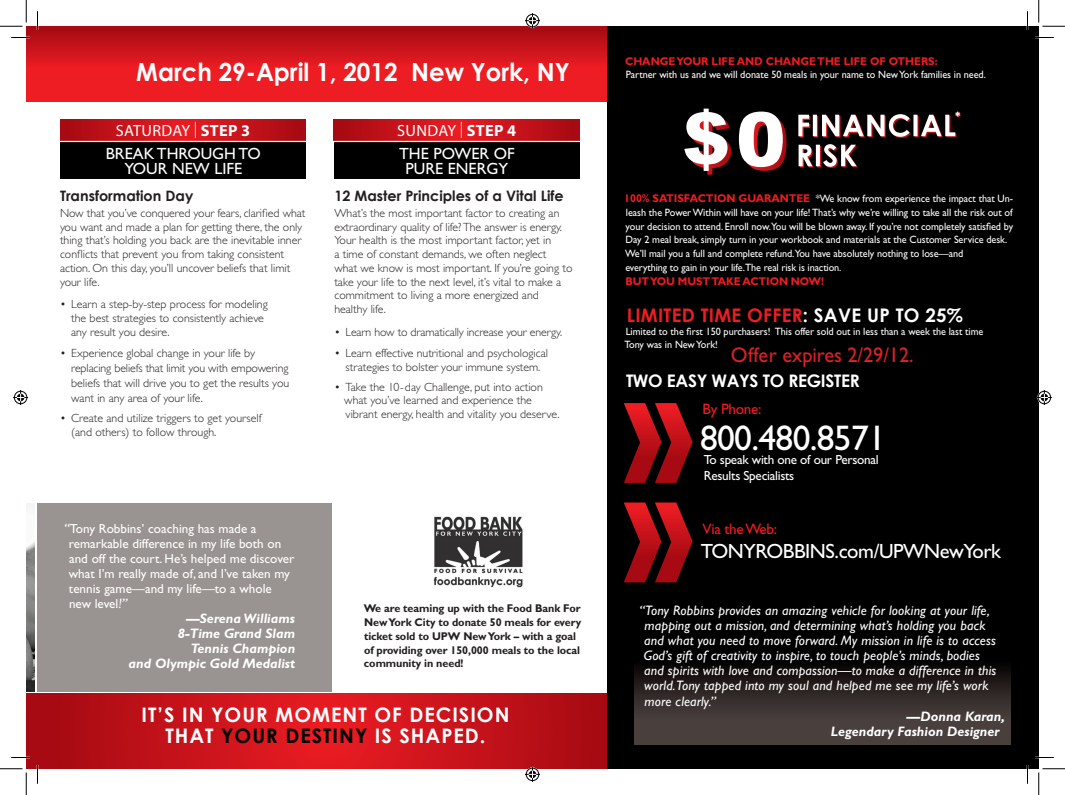
<style>
.page{position:relative;width:1065px;height:795px;background:#fff}
.page>*{position:absolute;margin:0;border:0;box-sizing:border-box;transform-origin:0 0}
.t1{font:35.62px "Gill Sans";letter-spacing:-.02em;color:#fff}
.t2{font:700 25px "Century Gothic";color:#fff}
.t3{font:21.25px "Gill Sans";letter-spacing:-.005em;color:#da2128;scale:.96 1}
.t4{font:20.62px "Gill Sans";letter-spacing:-.02em;color:#fff}
.t5{font:700 20px "Century Gothic";letter-spacing:.05em;color:#fff}
.t6{font:700 18.75px "Century Gothic";letter-spacing:.015em;color:#ee1d23}
.t7{font:700 17.38px "Century Gothic";letter-spacing:-.02em;color:#fff}
.t8{font:16.25px "Gill Sans";color:#fff}
.t9{font:16.25px "Myriad Pro";letter-spacing:.02em;color:#fff}
.t10{font:15.12px "Gill Sans";letter-spacing:-.02em;color:#ee1d23}
.t11{font:700 14.38px "Century Gothic";color:#231f20}
.t12{font:italic 13.75px/15px "Gill Sans";letter-spacing:.01em;color:#fff}
.t13{font:italic 700 13.75px "Gill Sans";color:#fff}
.t14{font:13.12px/15px "Gill Sans";color:#fff}
.t15{font:13.12px "Gill Sans";letter-spacing:-.02em;color:#fff}
.t16{font:300 11.88px/13.8px "Gill Sans";color:#231f20}
.t17{font:700 11.25px/13.8px "Gill Sans";letter-spacing:-.005em;color:#231f20;scale:.96 1}
.t18{font:700 11.25px "Gill Sans";letter-spacing:-.005em;color:#ee1d23;scale:.96 1}
.t19{font:10.62px/13.8px "Gill Sans";letter-spacing:-.005em;color:#fff;scale:.96 1}
.s1{font-weight:300}
.s2{font-weight:700}
.s3{font-size:12.5px}
.s4{font-style:italic;font-size:13.75px}
.s5{color:#000}
.s6{font-weight:700;font-size:11.25px;color:#ee1d23}
.s7{color:#fff}
</style>
<div class="page">
<svg style="left:38px;top:27px;width:569px;height:75px;background:#d8171e"></svg>
<div style="left:26px;top:694px;width:12px;height:75px;background:#a70a12"></div>
<svg style="left:38px;top:694px;width:569px;height:75px;background:#c6121a"></svg>
<svg style="left:26px;top:27px;width:12px;height:75px"></svg>
<div style="left:607px;top:26px;width:432px;height:743px;background:#000"></div>
<div style="left:60px;top:142px;width:246px;height:37px;background:#000"></div>
<svg style="left:60px;top:119px;width:246px;height:22px;background:#c7141b"></svg>
<div style="left:334px;top:142px;width:246px;height:37px;background:#000"></div>
<svg style="left:334px;top:119px;width:246px;height:22px;background:#c7141b"></svg>
<svg style="left:634px;top:667px;width:377px;height:78px;background:#362d2c"></svg>
<img style="left:26px;top:504px;width:9px;height:188px">
<svg style="left:624px;top:403px;width:69px;height:80px"></svg>
<svg style="left:624px;top:502px;width:69px;height:80px"></svg>
<svg style="left:799px;top:144px;width:59px;height:24px"></svg>
<svg style="left:798px;top:112px;width:163px;height:26px"></svg>
<svg style="left:739px;top:112px;width:48px;height:59px"></svg>
<svg style="left:684px;top:109px;width:47px;height:66px"></svg>
<div style="left:38px;top:504px;width:294px;height:188px;background:#999391"></div>
<img style="left:433px;top:516px;width:90px;height:72px">
<svg style="left:11px;top:37px;width:19px;height:1px"></svg>
<svg style="left:1039px;top:37px;width:15px;height:1px"></svg>
<svg style="left:11px;top:757px;width:19px;height:1px"></svg>
<svg style="left:1039px;top:757px;width:15px;height:1px"></svg>
<svg style="left:37px;top:11px;width:1px;height:19px"></svg>
<svg style="left:37px;top:765px;width:1px;height:19px"></svg>
<svg style="left:1027px;top:11px;width:1px;height:15px"></svg>
<svg style="left:1027px;top:769px;width:1px;height:15px"></svg>
<svg style="left:0;top:0;width:27px;height:27px"></svg>
<svg style="left:0;top:769px;width:27px;height:26px"></svg>
<svg style="left:1039px;top:0;width:26px;height:27px"></svg>
<svg style="left:1039px;top:769px;width:26px;height:26px"></svg>
<svg style="left:525px;top:13px;width:15px;height:15px"></svg>
<svg style="left:525px;top:767px;width:15px;height:15px"></svg>
<svg style="left:13px;top:390px;width:15px;height:15px"></svg>
<svg style="left:1037px;top:390px;width:15px;height:15px"></svg>
<h2 class="t2" style="left:136px;top:56px;width:435px">March 29-April 1, 2012 New York, NY</h2>
<p class="t9" style="left:116px;top:120px;width:136px">SATURDAY <span class="s1">|</span> <span class="s2">STEP 3</span></p>
<p class="t9" style="left:397px;top:120px;width:120px">SUNDAY <span class="s1">|</span> <span class="s2">STEP 4</span></p>
<p class="t8" style="left:106px;top:145px;width:156px">BREAK THROUGH TO</p>
<p class="t8" style="left:124px;top:160px;width:119px">YOUR NEW LIFE</p>
<p class="t8" style="left:399px;top:145px;width:117px">THE POWER OF</p>
<p class="t8" style="left:406px;top:160px;width:104px">PURE ENERGY</p>
<p class="t11" style="left:60px;top:186px;width:135px">Transformation Day</p>
<p class="t16" style="left:60px;top:206px;width:247px">Now that you’ve conquered your fears, clarified what you want and made a plan for getting there, the only thing that’s holding you back are the inevitable inner conflicts that prevent you from taking consistent action. On this day, you’ll uncover beliefs that limit your life.</p>
<p class="t16" style="left:71px;top:297px;width:198px;text-indent:-11px">• Learn a step-by-step process for modeling the best strategies to consistently achieve any result you desire.</p>
<p class="t16" style="left:71px;top:346px;width:220px;line-height:15px;text-indent:-11px">• Experience global change in your life by replacing beliefs that limit you with empowering beliefs that will drive you to get the results you want in any area of your life.</p>
<p class="t16" style="left:71px;top:411px;width:192px;text-indent:-11px">• Create and utilize triggers to get yourself (and others) to follow through<span class="s3">.</span></p>
<p class="t11" style="left:334px;top:186px;width:231px">12 Master Principles of a Vital Life</p>
<p class="t16" style="left:334px;top:206px;width:240px">What’s the most important factor to creating an extraordinary quality of life? The answer is energy.<br>Your health is the most important factor, yet in<br>a time of constant demands, we often neglect<br>what we know is most important. If you’re going to take your life to the next level, it’s vital to make a commitment to living a more energized and</p>
<p class="t16" style="left:334px;top:302px;width:53px">healthy life.</p>
<p class="t16" style="left:334px;top:325px;width:229px">• Learn how to dramatically increase your energy.</p>
<p class="t16" style="left:334px;top:346px;width:215px;text-align:center">• Learn effective nutritional and psychological strategies to bolster your immune system.</p>
<p class="t16" style="left:344px;top:380px;width:217px;text-indent:-10px">• Take the 10-day Challenge, put into action what you’ve learned and experience the vibrant energy, health and vitality you deserve.</p>
<p class="t14" style="left:69px;top:521px;width:227px;text-indent:-5px"><span class="s4">“</span>Tony Robbins’ coaching has made a remarkable difference in my life both on and off the court. He’s helped me discover what I’m really made of, and I’ve taken my tennis game—and my life—to a whole new level<span class="s4">!”</span></p>
<p class="t13" style="left:186px;top:610px;width:110px">—Serena Williams</p>
<p class="t13" style="left:178px;top:625px;width:119px">8-Time Grand Slam</p>
<p class="t13" style="left:191px;top:640px;width:106px">Tennis Champion</p>
<p class="t13" style="left:129px;top:655px;width:168px">and Olympic Gold Medalist</p>
<p class="t17" style="left:364px;top:602px;width:228px">We are teaming up with the Food Bank For New York City to donate 50 meals for every ticket sold to UPW New York – with a goal of providing over 150,000 meals to the local community in need!</p>
<p class="t5" style="left:142px;top:702px;width:370px">IT’S IN YOUR MOMENT OF DECISION</p>
<p class="t5" style="left:165px;top:723px;width:322px">THAT <span class="s5">YOUR DESTINY</span> IS SHAPED.</p>
<p class="t18" style="left:625px;top:54px;width:327px">CHANGE YOUR LIFE AND CHANGE THE LIFE OF OTHERS:</p>
<p class="t19" style="left:626px;top:68px;width:377px">Partner with us and we will donate 50 meals in your name to New York families in need.</p>
<p class="t19" style="left:624px;top:192px;width:407px"><span class="s6">100% SATISFACTION GUARANTEE</span> *We know from experience the impact that Un&shy;leash the Power Within will have on your life! That’s why we’re willing to take all the risk out of your decision to attend. Enroll now.You will be blown away. If you’re not completely satisfied by Day 2 meal break, simply turn in your workbook and materials at the Customer Service desk.<br>We’ll mail you a full and complete refund.You have absolutely nothing to lose—and</p>
<p class="t19" style="left:625px;top:261px;width:227px">everything to gain in your life.The real risk is inaction.</p>
<p class="t18" style="left:626px;top:274px;width:208px">BUT YOU MUST TAKE ACTION NOW!</p>
<p class="t6" style="left:627px;top:303px;width:338px">LIMITED TIME OFFER<span class="s7">: SAVE UP TO 25%</span></p>
<p class="t19" style="left:626px;top:324px;width:374px">Limited to the first 150 purchasers! This offer sold out in less than a week the last time</p>
<p class="t19" style="left:625px;top:338px;width:99px">Tony was in New York!</p>
<p class="t3" style="left:731px;top:343px;width:192px">Offer expires 2/29/12.</p>
<p class="t7" style="left:626px;top:370px;width:235px">TWO EASY WAYS TO REGISTER</p>
<p class="t10" style="left:702px;top:400px;width:60px">By Phone:</p>
<p class="t1" style="left:700px;top:418px;width:188px">800.480.8571</p>
<p class="t15" style="left:704px;top:452px;width:177px">To speak with one of our Personal</p>
<p class="t15" style="left:704px;top:468px;width:92px">Results Specialists</p>
<p class="t10" style="left:702px;top:520px;width:76px">Via the Web:</p>
<p class="t4" style="left:701px;top:539px;width:302px">TONYROBBINS.com/UPWNewYork</p>
<p class="t12" style="left:644px;top:603px;width:354px;text-indent:-4px">“Tony Robbins provides an amazing vehicle for looking at your life, mapping out a mission, and determining what’s holding you back and what you need to move forward. My mission in life is to access God’s gift of creativity to inspire, to touch people’s minds, bodies and spirits with love and compassion—to make a difference in this world.Tony tapped into my soul and helped me see my life’s work</p>
<p class="t12" style="left:645px;top:694px;width:73px">more clearly.”</p>
<p class="t13" style="left:907px;top:709px;width:100px">—Donna Karan,</p>
<p class="t13" style="left:831px;top:724px;width:170px">Legendary Fashion Designer</p>
</div>
